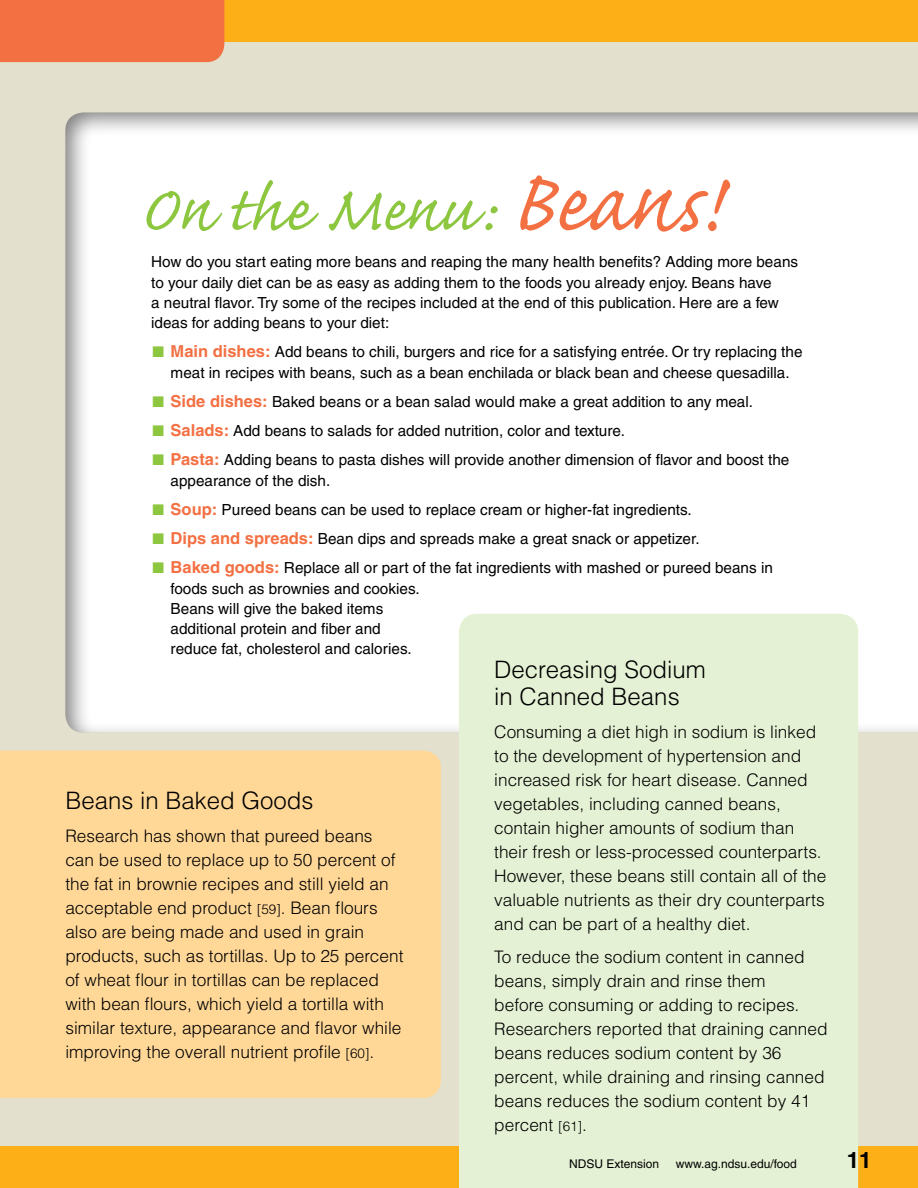
<style>
.page{position:relative;width:918px;height:1188px;background:#e3e0cd}
.page>*{position:absolute;margin:0;border:0;box-sizing:border-box;transform-origin:0 0}
.Subhead_1_script{font:81px "Caflisch Script";letter-spacing:-.01em;color:#8dc63f}
.Info_box_text{font:300 24px/27px "Helvetica";color:#000}
.t1{font:700 22.5px "Helvetica";color:#000}
.Info_box_text-2{font:300 17.25px/24px "Helvetica";color:#000}
.Bullets{font:15.3px/20.2px "Helvetica";color:#000}
.Body_text{font:15.3px/20.2px "Helvetica";color:#000}
.t2{font:12px "Helvetica";color:#000}
.s1{font-size:109.5px;color:#f37043}
.s2{color:#8dc63f}
.s3{font-weight:700;font-size:16.5px;color:#f37043}
.s4{font-size:13.5px}
</style>
<div class="page">
<div style="left:0;top:1147px;width:918px;height:41px;background:#fcaf17"></div>
<div style="left:212px;top:0;width:706px;height:41px;background:#fcaf17"></div>
<div style="left:0;top:0;width:224px;height:62px;background:#f37043"></div>
<div style="left:53px;top:111px;width:865px;height:633px;background:#000;opacity:.5"></div>
<div style="left:459px;top:614px;width:399px;height:574px;background:#e5f1d4"></div>
<div style="left:0;top:751px;width:441px;height:347px;background:#ffd898"></div>
<div style="left:146px;top:190px;width:77px;height:42px;background:#fff"></div>
<div style="left:230px;top:179px;width:90px;height:52px;background:#fff"></div>
<div style="left:328px;top:191px;width:171px;height:41px;background:#fff"></div>
<div style="left:518px;top:175px;width:213px;height:57px;background:#fff"></div>
<p class="Subhead_1_script" style="left:140px;top:168px;width:582px">On the Menu: <span class="s1">Beans!</span></p>
<p class="Body_text" style="left:151px;top:252px;width:649px">How do you start eating more beans and reaping the many health benefits? Adding more beans to your daily diet can be as easy as adding them to the foods you already enjoy. Beans have<br>a neutral flavor. Try some of the recipes included at the end of this publication. Here are a few ideas for adding beans to your diet:</p>
<p class="Bullets" style="left:153px;top:342px;width:651px;text-align:center"><span class="s2">■</span> <span class="s3">Main dishes:</span> Add beans to chili, burgers and rice for a satisfying entrée. Or try replacing the meat in recipes with beans, such as a bean enchilada or black bean and cheese quesadilla.</p>
<p class="Bullets" style="left:153px;top:391px;width:602px"><span class="s2">■</span> <span class="s3">Side dishes:</span> Baked beans or a bean salad would make a great addition to any meal.</p>
<p class="Bullets" style="left:153px;top:421px;width:474px"><span class="s2">■</span> <span class="s3">Salads:</span> Add beans to salads for added nutrition, color and texture.</p>
<p class="Bullets" style="left:171px;top:450px;width:620px;text-indent:-18px"><span class="s2">■</span> <span class="s3">Pasta:</span> Adding beans to pasta dishes will provide another dimension of flavor and boost the appearance of the dish.</p>
<p class="Bullets" style="left:153px;top:499px;width:541px"><span class="s2">■</span> <span class="s3">Soup:</span> Pureed beans can be used to replace cream or higher-fat ingredients.</p>
<p class="Bullets" style="left:153px;top:529px;width:549px"><span class="s2">■</span> <span class="s3">Dips and spreads:</span> Bean dips and spreads make a great snack or appetizer.</p>
<p class="Bullets" style="left:171px;top:558px;width:604px;text-indent:-18px"><span class="s2">■</span> <span class="s3">Baked goods:</span> Replace all or part of the fat ingredients with mashed or pureed beans in foods such as brownies and cookies.<br>Beans will give the baked items<br>additional protein and fiber and<br>reduce fat, cholesterol and calories.</p>
<p class="Info_box_text" style="left:65px;top:786px;width:250px">Beans in Baked Goods</p>
<p class="Info_box_text-2" style="left:65px;top:823px;width:340px">Research has shown that pureed beans can be used to replace up to 50 percent of the fat in brownie recipes and still yield an acceptable end product <span class="s4">[59]</span>. Bean flours also are being made and used in grain products, such as tortillas. Up to 25 percent of wheat flour in tortillas can be replaced with bean flours, which yield a tortilla with similar texture, appearance and flavor while improving the overall nutrient profile <span class="s4">[60]</span>.</p>
<p class="Info_box_text" style="left:494px;top:655px;width:213px">Decreasing Sodium in Canned Beans</p>
<p class="Info_box_text-2" style="left:494px;top:719px;width:334px">Consuming a diet high in sodium is linked to the development of hypertension and increased risk for heart disease. Canned vegetables, including canned beans, contain higher amounts of sodium than their fresh or less-processed counterparts.<br>However, these beans still contain all of the valuable nutrients as their dry counterparts and can be part of a healthy diet.</p>
<p class="Info_box_text-2" style="left:494px;top:944px;width:335px">To reduce the sodium content in canned beans, simply drain and rinse them<br>before consuming or adding to recipes.<br>Researchers reported that draining canned beans reduces sodium content by 36 percent, while draining and rinsing canned beans reduces the sodium content by 41 percent <span class="s4">[61]</span>.</p>
<p class="t2" style="left:569px;top:1157px;width:92px">NDSU Extension</p>
<p class="t2" style="left:676px;top:1157px;width:122px">www.ag.ndsu.edu/food</p>
<h3 class="t1" style="left:847px;top:1147px;width:27px">11</h3>
</div>
